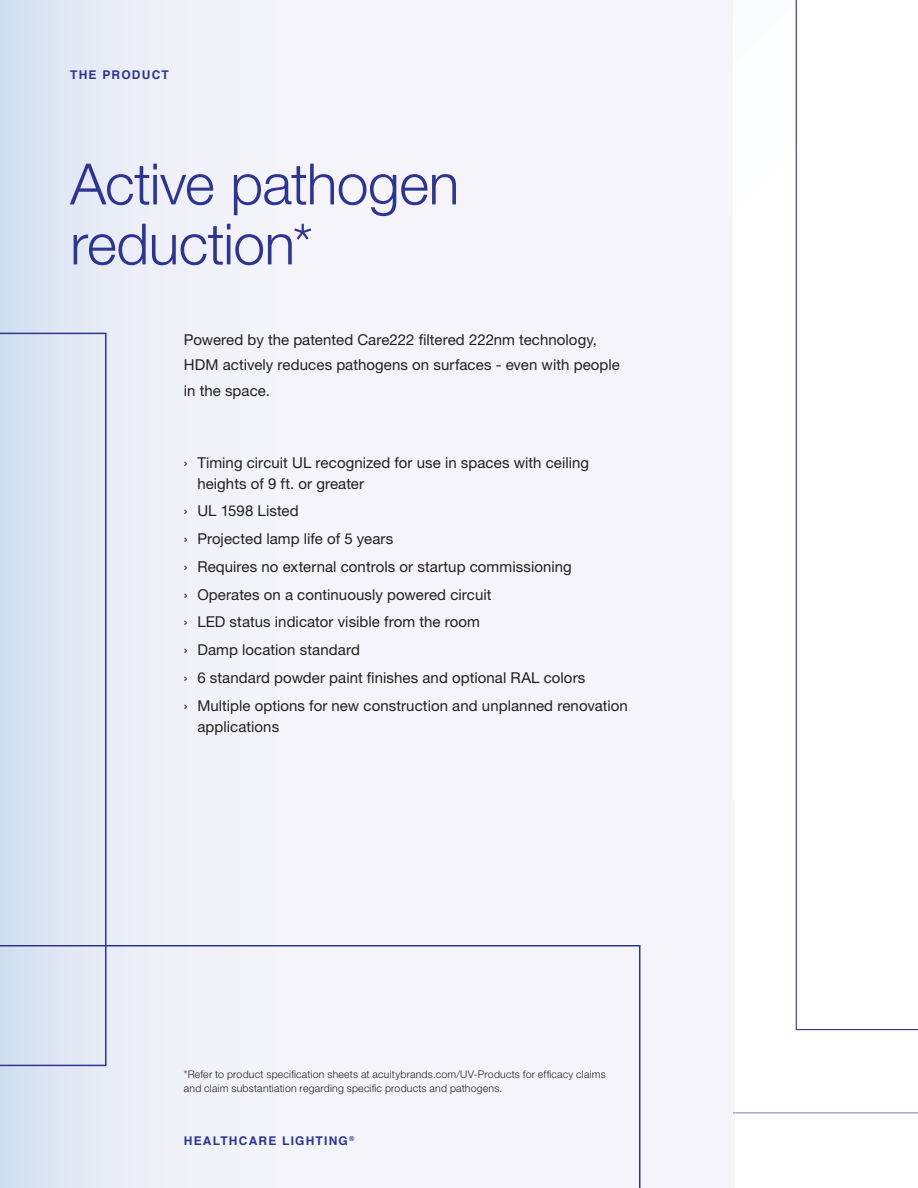
<style>
.page{position:relative;width:918px;height:1188px;background:#fff}
.page>*{position:absolute;margin:0;border:0;box-sizing:border-box;transform-origin:0 0}
.t1{font:300 57px/60px "Helvetica Neue LT Std";letter-spacing:-.01em;color:#2d3494}
.t2{font:15px/27.8px "Helvetica Neue LT Std";letter-spacing:.005em;color:#231f20}
.t3{font:700 12px "Helvetica";letter-spacing:.1em;color:#2d3494}
.t4{font:300 10.5px/13.5px "Helvetica Neue LT Std";letter-spacing:.02em;color:#231f20}
</style>
<div class="page">
<svg style="left:732px;top:1112px;width:186px;height:76px"></svg>
<div style="left:0;top:0;width:732px;height:1188px;background:#f5f4fa"></div>
<svg style="left:0;top:944px;width:641px;height:244px"></svg>
<svg style="left:0;top:332px;width:107px;height:735px"></svg>
<svg style="left:795px;top:0;width:123px;height:1031px"></svg>
<p class="t3" style="left:70px;top:65px;width:100px">THE PRODUCT</p>
<h1 class="t1" style="left:70px;top:153px;width:391px">Active pathogen reduction*</h1>
<p class="t2" style="left:184px;top:326px;width:438px;line-height:25.5px">Powered by the patented Care222 filtered 222nm technology,<br>HDM actively reduces pathogens on surfaces - even with people in the space.</p>
<p class="t2" style="left:197px;top:452px;width:393px;line-height:21px;text-indent:-14px">› Timing circuit UL recognized for use in spaces with ceiling heights of 9 ft. or greater</p>
<p class="t2" style="left:184px;top:497px;width:446px">› UL 1598 Listed<br>› Projected lamp life of 5 years<br>› Requires no external controls or startup commissioning<br>› Operates on a continuously powered circuit<br>› LED status indicator visible from the room<br>› Damp location standard<br>› 6 standard powder paint finishes and optional RAL colors<br>› Multiple options for new construction and unplanned renovation</p>
<p class="t2" style="left:197px;top:712px;width:83px">applications</p>
<p class="t4" style="left:184px;top:1067px;width:424px">*Refer to product specification sheets at acuitybrands.com/UV-Products for efficacy claims and claim substantiation regarding specific products and pathogens.</p>
<p class="t3" style="left:184px;top:1131px;width:172px">HEALTHCARE LIGHTING<sup>®</sup></p>
</div>
